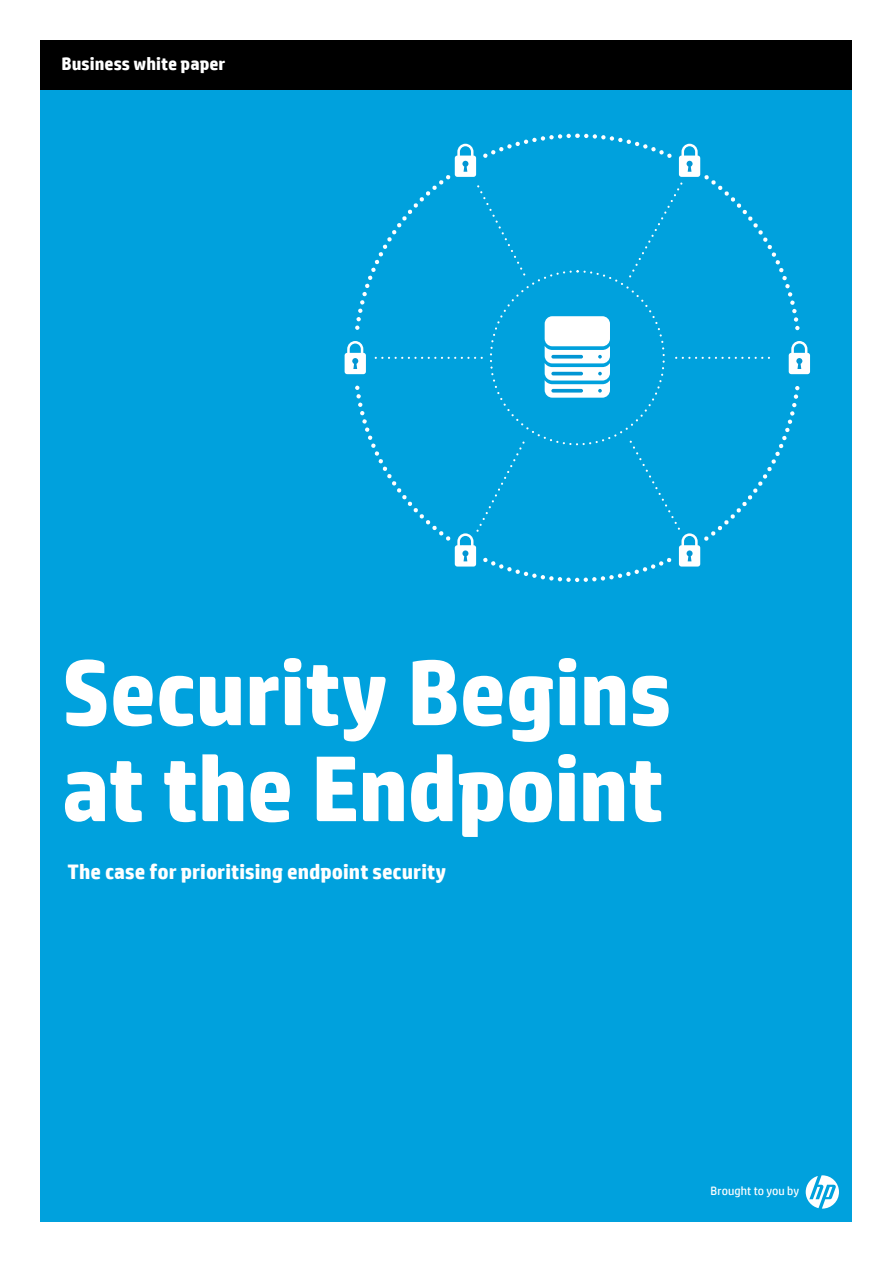
<style>
.page{position:relative;width:893px;height:1263px;background:#fff}
.page>*{position:absolute;margin:0;border:0;box-sizing:border-box;transform-origin:0 0}
.t1{font:700 93px/96px "HP Simplified";letter-spacing:-.01em;color:#fff}
.t2{font:700 21px "HP Simplified";letter-spacing:.005em;color:#fff}
.t3{font:700 18px "HP Simplified";letter-spacing:.005em;color:#fff}
.t4{font:12px "HP Simplified";letter-spacing:.01em;color:#fff}
</style>
<div class="page">
<div style="left:40px;top:40px;width:812px;height:1182px;background:#00a1dd"></div>
<svg style="left:806px;top:1175px;width:33px;height:33px"></svg>
<div style="left:40px;top:40px;width:812px;height:50px;background:#000"></div>
<svg style="left:353px;top:134px;width:448px;height:448px"></svg>
<svg style="left:371px;top:181px;width:400px;height:353px"></svg>
<svg style="left:455px;top:144px;width:21px;height:33px"></svg>
<svg style="left:679px;top:144px;width:21px;height:33px"></svg>
<svg style="left:455px;top:533px;width:21px;height:33px"></svg>
<svg style="left:345px;top:341px;width:21px;height:33px"></svg>
<svg style="left:789px;top:341px;width:21px;height:33px"></svg>
<svg style="left:679px;top:533px;width:21px;height:33px"></svg>
<svg style="left:484px;top:269px;width:187px;height:177px"></svg>
<p class="t3" style="left:61px;top:53px;width:165px">Business white paper</p>
<h1 class="t1" style="left:61px;top:644px;width:611px">Security Begins at the Endpoint</h1>
<p class="t2" style="left:67px;top:859px;width:380px">The case for prioritising endpoint security</p>
<p class="t4" style="left:710px;top:1183px;width:90px">Brought to you by</p>
</div>
